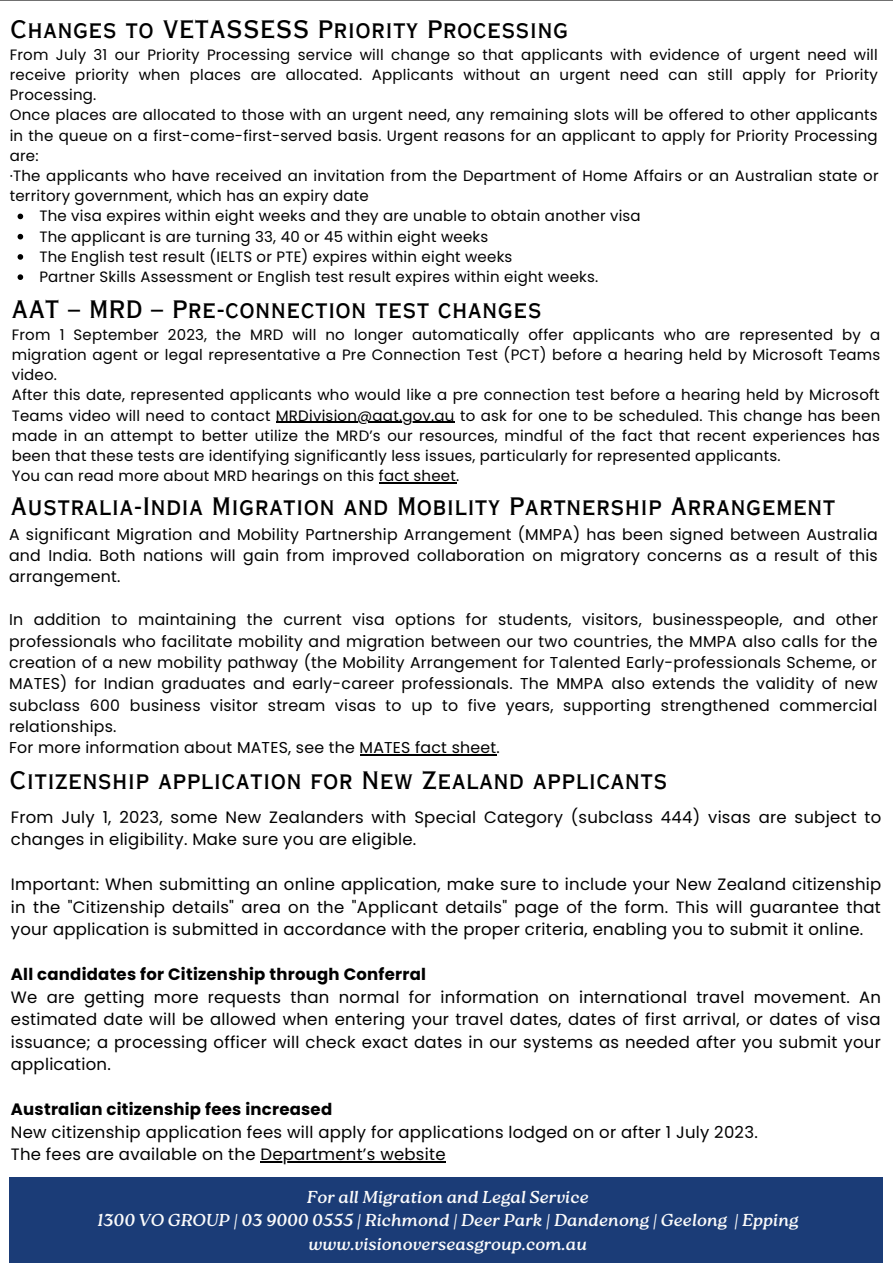
<style>
.page{position:relative;width:893px;height:1264px;background:#fff}
.page>*{position:absolute;margin:0;border:0;box-sizing:border-box;transform-origin:0 0}
.t1{font:24px "Copperplate Gothic LT Pro 30 AB";letter-spacing:.04em;color:#000}
.t2{font:italic 17.25px/23.5px "Roca One";color:#fbfbfb;text-align:center}
.t3{font:16.5px/22.5px "Poppins";letter-spacing:.015em;color:#000;text-align:justify}
.t4{font:700 16.5px "Poppins";letter-spacing:.015em;color:#000}
.t5{font:15.75px/21.3px "Poppins";letter-spacing:.015em;color:#000;text-align:justify}
.t6{font:15px/20.2px "Poppins";letter-spacing:.015em;color:#000;text-align:justify}
</style>
<div class="page">
<hr style="left:0;top:0;width:892px;height:1px;background:#000">
<svg style="left:18px;top:214px;width:5px;height:5px"></svg>
<svg style="left:18px;top:234px;width:5px;height:5px"></svg>
<svg style="left:18px;top:254px;width:5px;height:6px"></svg>
<svg style="left:18px;top:274px;width:5px;height:6px"></svg>
<hr style="left:260px;top:1161px;width:186px;height:1px;background:#000">
<div style="left:9px;top:1177px;width:873px;height:85px;background:#1b3c77"></div>
<hr style="left:276px;top:422px;width:178px;height:1px;background:#000">
<hr style="left:379px;top:482px;width:77px;height:1px;background:#000">
<hr style="left:359px;top:754px;width:137px;height:1px;background:#000">
<p class="t1" style="left:11px;top:20px;width:558px">Changes to VETASSESS Priority Processing</p>
<p class="t6" style="left:10px;top:44px;width:869px">From July 31 our Priority Processing service will change so that applicants with evidence of urgent need will receive priority when places are allocated. Applicants without an urgent need can still apply for Priority Processing.</p>
<p class="t6" style="left:10px;top:105px;width:869px">Once places are allocated to those with an urgent need, any remaining slots will be offered to other applicants in the queue on a first-come-first-served basis. Urgent reasons for an applicant to apply for Priority Processing are:</p>
<p class="t6" style="left:10px;top:166px;width:870px">·The applicants who have received an invitation from the Department of Home Affairs or an Australian state or territory government, which has an expiry date</p>
<p class="t6" style="left:39px;top:206px;width:603px">The visa expires within eight weeks and they are unable to obtain another visa</p>
<p class="t6" style="left:39px;top:226px;width:450px">The applicant is are turning 33, 40 or 45 within eight weeks</p>
<p class="t6" style="left:39px;top:246px;width:474px">The English test result (IELTS or PTE) expires within eight weeks</p>
<p class="t6" style="left:39px;top:267px;width:560px">Partner Skills Assessment or English test result expires within eight weeks.</p>
<p class="t1" style="left:12px;top:300px;width:531px">AAT – MRD – Pre-connection test changes</p>
<p class="t6" style="left:12px;top:324px;width:870px">From 1 September 2023, the MRD will no longer automatically offer applicants who are represented by a migration agent or legal representative a Pre Connection Test (PCT) before a hearing held by Microsoft Teams video.</p>
<p class="t6" style="left:12px;top:385px;width:870px">After this date, represented applicants who would like a pre connection test before a hearing held by Microsoft Teams video will need to contact MRDivision@aat.gov.au to ask for one to be scheduled. This change has been made in an attempt to better utilize the MRD’s our resources, mindful of the fact that recent experiences has been that these tests are identifying significantly less issues, particularly for represented applicants.</p>
<p class="t6" style="left:12px;top:466px;width:449px">You can read more about MRD hearings on this fact sheet.</p>
<p class="t1" style="left:11px;top:497px;width:825px">Australia-India Migration and Mobility Partnership Arrangement</p>
<p class="t5" style="left:9px;top:523px;width:870px">A significant Migration and Mobility Partnership Arrangement (MMPA) has been signed between Australia and India. Both nations will gain from improved collaboration on migratory concerns as a result of this arrangement.</p>
<p class="t5" style="left:9px;top:609px;width:870px">In addition to maintaining the current visa options for students, visitors, businesspeople, and other professionals who facilitate mobility and migration between our two countries, the MMPA also calls for the creation of a new mobility pathway (the Mobility Arrangement for Talented Early-professionals Scheme, or MATES) for Indian graduates and early-career professionals. The MMPA also extends the validity of new subclass 600 business visitor stream visas to up to five years, supporting strengthened commercial relationships.</p>
<p class="t5" style="left:9px;top:737px;width:492px">For more information about MATES, see the MATES fact sheet.</p>
<p class="t1" style="left:10px;top:771px;width:658px">Citizenship application for New Zealand applicants</p>
<p class="t3" style="left:11px;top:805px;width:872px">From July 1, 2023, some New Zealanders with Special Category (subclass 444) visas are subject to changes in eligibility. Make sure you are eligible.</p>
<p class="t3" style="left:11px;top:873px;width:871px">Important: When submitting an online application, make sure to include your New Zealand citizenship in the "Citizenship details" area on the "Applicant details" page of the form. This will guarantee that your application is submitted in accordance with the proper criteria, enabling you to submit it online.</p>
<p class="t4" style="left:11px;top:962px;width:416px">All candidates for Citizenship through Conferral</p>
<p class="t3" style="left:11px;top:985px;width:871px">We are getting more requests than normal for information on international travel movement. An estimated date will be allowed when entering your travel dates, dates of first arrival, or dates of visa issuance; a processing officer will check exact dates in our systems as needed after you submit your application.</p>
<p class="t4" style="left:11px;top:1097px;width:323px">Australian citizenship fees increased</p>
<p class="t3" style="left:11px;top:1120px;width:748px">New citizenship application fees will apply for applications lodged on or after 1 July 2023.</p>
<p class="t3" style="left:11px;top:1143px;width:436px">The fees are available on the Department’s website</p>
<p class="t2" style="left:307px;top:1184px;width:283px">For all Migration and Legal Service</p>
<p class="t2" style="left:97px;top:1208px;width:703px">1300 VO GROUP | 03 9000 0555 | Richmond | Deer Park | Dandenong | Geelong | Epping www.visionoverseasgroup.com.au</p>
</div>
